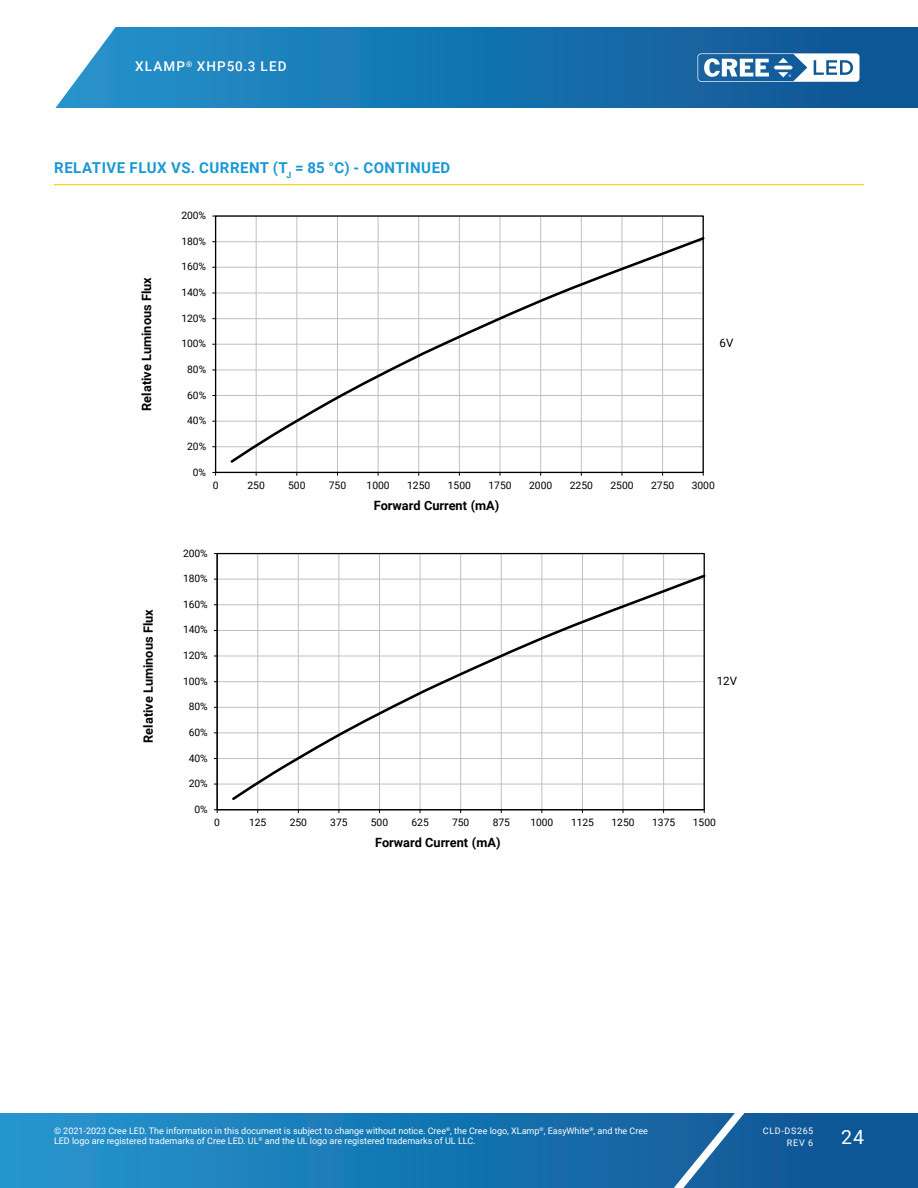
<style>
.page{position:relative;width:918px;height:1188px;background:#fff}
.page>*{position:absolute;margin:0;border:0;box-sizing:border-box;transform-origin:0 0}
.t1{font:19.5px "Roboto";color:#fff}
.Section_heading_with{font:700 15px "Roboto";letter-spacing:.035em;color:#1a98d6}
.t2{font:500 13.5px "Roboto";letter-spacing:.085em;color:#fff}
.t3{font:700 12.75px "Roboto";color:#000}
.t4{font:11.55px "Roboto";color:#000}
.t5{font:10.35px "Roboto";letter-spacing:-.01em;color:#000}
.t6{font:9px/10.8px "Roboto";color:#fff}
.t7{font:9px/12px "Roboto";letter-spacing:.085em;color:#fff;text-align:right}
</style>
<div class="page">
<svg style="left:0;top:1113px;width:918px;height:75px;background:#1876b2"></svg>
<svg style="left:644px;top:1113px;width:117px;height:75px;background:#296da6"></svg>
<svg style="left:55px;top:27px;width:863px;height:81px;background:#2078b2"></svg>
<svg style="left:698px;top:53px;width:162px;height:29px"></svg>
<hr style="left:54px;top:184px;width:810px;height:1px;background:#fece08">
<hr style="left:216px;top:446px;width:487px;height:1px;background:#c0c0c0">
<hr style="left:216px;top:421px;width:487px;height:1px;background:#c0c0c0">
<hr style="left:216px;top:395px;width:487px;height:1px;background:#c0c0c0">
<hr style="left:216px;top:369px;width:487px;height:1px;background:#c0c0c0">
<hr style="left:216px;top:344px;width:487px;height:1px;background:#c0c0c0">
<hr style="left:216px;top:318px;width:487px;height:1px;background:#c0c0c0">
<hr style="left:216px;top:292px;width:487px;height:1px;background:#c0c0c0">
<hr style="left:216px;top:267px;width:487px;height:1px;background:#c0c0c0">
<hr style="left:216px;top:241px;width:487px;height:1px;background:#c0c0c0">
<hr style="left:256px;top:216px;width:1px;height:256px;background:#c0c0c0">
<hr style="left:296px;top:216px;width:1px;height:256px;background:#c0c0c0">
<hr style="left:337px;top:216px;width:1px;height:256px;background:#c0c0c0">
<hr style="left:378px;top:216px;width:1px;height:256px;background:#c0c0c0">
<hr style="left:418px;top:216px;width:1px;height:256px;background:#c0c0c0">
<hr style="left:459px;top:216px;width:1px;height:256px;background:#c0c0c0">
<hr style="left:500px;top:216px;width:1px;height:256px;background:#c0c0c0">
<hr style="left:540px;top:216px;width:1px;height:256px;background:#c0c0c0">
<hr style="left:581px;top:216px;width:1px;height:256px;background:#c0c0c0">
<hr style="left:621px;top:216px;width:1px;height:256px;background:#c0c0c0">
<hr style="left:662px;top:216px;width:1px;height:256px;background:#c0c0c0">
<hr style="left:215px;top:216px;width:1px;height:256px;background:#000">
<hr style="left:216px;top:472px;width:487px;height:1px;background:#000">
<svg style="left:228px;top:235px;width:476px;height:230px"></svg>
<hr style="left:217px;top:784px;width:487px;height:1px;background:#c0c0c0">
<hr style="left:217px;top:758px;width:487px;height:1px;background:#c0c0c0">
<hr style="left:217px;top:732px;width:487px;height:1px;background:#c0c0c0">
<hr style="left:217px;top:707px;width:487px;height:1px;background:#c0c0c0">
<hr style="left:217px;top:681px;width:487px;height:1px;background:#c0c0c0">
<hr style="left:217px;top:656px;width:487px;height:1px;background:#c0c0c0">
<hr style="left:217px;top:630px;width:487px;height:1px;background:#c0c0c0">
<hr style="left:217px;top:604px;width:487px;height:1px;background:#c0c0c0">
<hr style="left:217px;top:579px;width:487px;height:1px;background:#c0c0c0">
<hr style="left:257px;top:554px;width:1px;height:256px;background:#c0c0c0">
<hr style="left:298px;top:554px;width:1px;height:256px;background:#c0c0c0">
<hr style="left:338px;top:554px;width:1px;height:256px;background:#c0c0c0">
<hr style="left:379px;top:554px;width:1px;height:256px;background:#c0c0c0">
<hr style="left:420px;top:554px;width:1px;height:256px;background:#c0c0c0">
<hr style="left:460px;top:554px;width:1px;height:256px;background:#c0c0c0">
<hr style="left:501px;top:554px;width:1px;height:256px;background:#c0c0c0">
<hr style="left:541px;top:554px;width:1px;height:256px;background:#c0c0c0">
<hr style="left:582px;top:554px;width:1px;height:256px;background:#c0c0c0">
<hr style="left:623px;top:554px;width:1px;height:256px;background:#c0c0c0">
<hr style="left:663px;top:554px;width:1px;height:256px;background:#c0c0c0">
<hr style="left:217px;top:554px;width:1px;height:256px;background:#000">
<hr style="left:217px;top:809px;width:487px;height:1px;background:#000">
<svg style="left:230px;top:573px;width:475px;height:229px"></svg>
<h3 class="t2" style="left:135px;top:57px;width:153px">XLAMP<sup>®</sup> XHP50.3 LED</h3>
<p class="Section_heading_with" style="left:54px;top:157px;width:398px">RELATIVE FLUX VS. CURRENT (T<sub>J</sub> = 85 °C) - CONTINUED</p>
<p class="t5" style="left:181px;top:208px;width:26px">200%</p>
<p class="t5" style="left:181px;top:234px;width:26px">180%</p>
<p class="t3" style="left:138px;top:411px;width:135px;rotate:-90deg">Relative Luminous Flux</p>
<p class="t3" style="left:139px;top:743px;width:135px;rotate:-90deg">Relative Luminous Flux</p>
<p class="t5" style="left:181px;top:259px;width:26px">160%</p>
<p class="t5" style="left:181px;top:285px;width:26px">140%</p>
<p class="t5" style="left:181px;top:311px;width:26px">120%</p>
<p class="t5" style="left:181px;top:336px;width:26px">100%</p>
<p class="t5" style="left:187px;top:362px;width:21px">80%</p>
<p class="t5" style="left:187px;top:388px;width:21px">60%</p>
<p class="t5" style="left:187px;top:413px;width:21px">40%</p>
<p class="t5" style="left:187px;top:439px;width:21px">20%</p>
<p class="t5" style="left:193px;top:465px;width:15px">0%</p>
<p class="t4" style="left:720px;top:335px;width:15px">6V</p>
<p class="t5" style="left:213px;top:478px;width:7px">0</p>
<p class="t5" style="left:248px;top:478px;width:19px">250</p>
<p class="t5" style="left:288px;top:478px;width:19px">500</p>
<p class="t5" style="left:329px;top:478px;width:19px">750</p>
<p class="t5" style="left:367px;top:478px;width:25px">1000</p>
<p class="t5" style="left:407px;top:478px;width:25px">1250</p>
<p class="t5" style="left:448px;top:478px;width:25px">1500</p>
<p class="t5" style="left:489px;top:478px;width:25px">1750</p>
<p class="t5" style="left:529px;top:478px;width:25px">2000</p>
<p class="t5" style="left:570px;top:478px;width:25px">2250</p>
<p class="t5" style="left:611px;top:478px;width:25px">2500</p>
<p class="t5" style="left:651px;top:478px;width:25px">2750</p>
<p class="t5" style="left:692px;top:478px;width:25px">3000</p>
<p class="t5" style="left:183px;top:546px;width:26px">200%</p>
<p class="t5" style="left:183px;top:571px;width:26px">180%</p>
<p class="t5" style="left:183px;top:597px;width:26px">160%</p>
<p class="t5" style="left:183px;top:623px;width:26px">140%</p>
<p class="t5" style="left:183px;top:648px;width:26px">120%</p>
<p class="t5" style="left:183px;top:674px;width:26px">100%</p>
<p class="t5" style="left:189px;top:699px;width:21px">80%</p>
<p class="t5" style="left:189px;top:725px;width:21px">60%</p>
<p class="t5" style="left:189px;top:751px;width:21px">40%</p>
<p class="t5" style="left:189px;top:776px;width:21px">20%</p>
<p class="t5" style="left:195px;top:802px;width:15px">0%</p>
<p class="t3" style="left:374px;top:497px;width:127px">Forward Current (mA)</p>
<p class="t4" style="left:717px;top:673px;width:22px">12V</p>
<p class="t5" style="left:214px;top:815px;width:7px">0</p>
<p class="t5" style="left:249px;top:815px;width:19px">125</p>
<p class="t5" style="left:290px;top:815px;width:19px">250</p>
<p class="t5" style="left:330px;top:815px;width:19px">375</p>
<p class="t5" style="left:371px;top:815px;width:19px">500</p>
<p class="t5" style="left:412px;top:815px;width:19px">625</p>
<p class="t5" style="left:452px;top:815px;width:19px">750</p>
<p class="t5" style="left:493px;top:815px;width:19px">875</p>
<p class="t5" style="left:530px;top:815px;width:24px">1000</p>
<p class="t5" style="left:571px;top:815px;width:24px">1125</p>
<p class="t5" style="left:612px;top:815px;width:24px">1250</p>
<p class="t5" style="left:652px;top:815px;width:24px">1375</p>
<p class="t5" style="left:693px;top:815px;width:24px">1500</p>
<p class="t3" style="left:375px;top:834px;width:127px">Forward Current (mA)</p>
<p class="t6" style="left:54px;top:1125px;width:596px">© 2021-2023 Cree LED. The information in this document is subject to change without notice. Cree<sup>®</sup>, the Cree logo, XLamp<sup>®</sup>, EasyWhite<sup>®</sup>, and the Cree<br>LED logo are registered trademarks of Cree LED. UL<sup>®</sup> and the UL logo are registered trademarks of UL LLC.</p>
<p class="t7" style="left:763px;top:1124px;width:52px">CLD-DS265<br>REV 6</p>
<h1 class="t1" style="left:841px;top:1123px;width:24px">24</h1>
</div>
